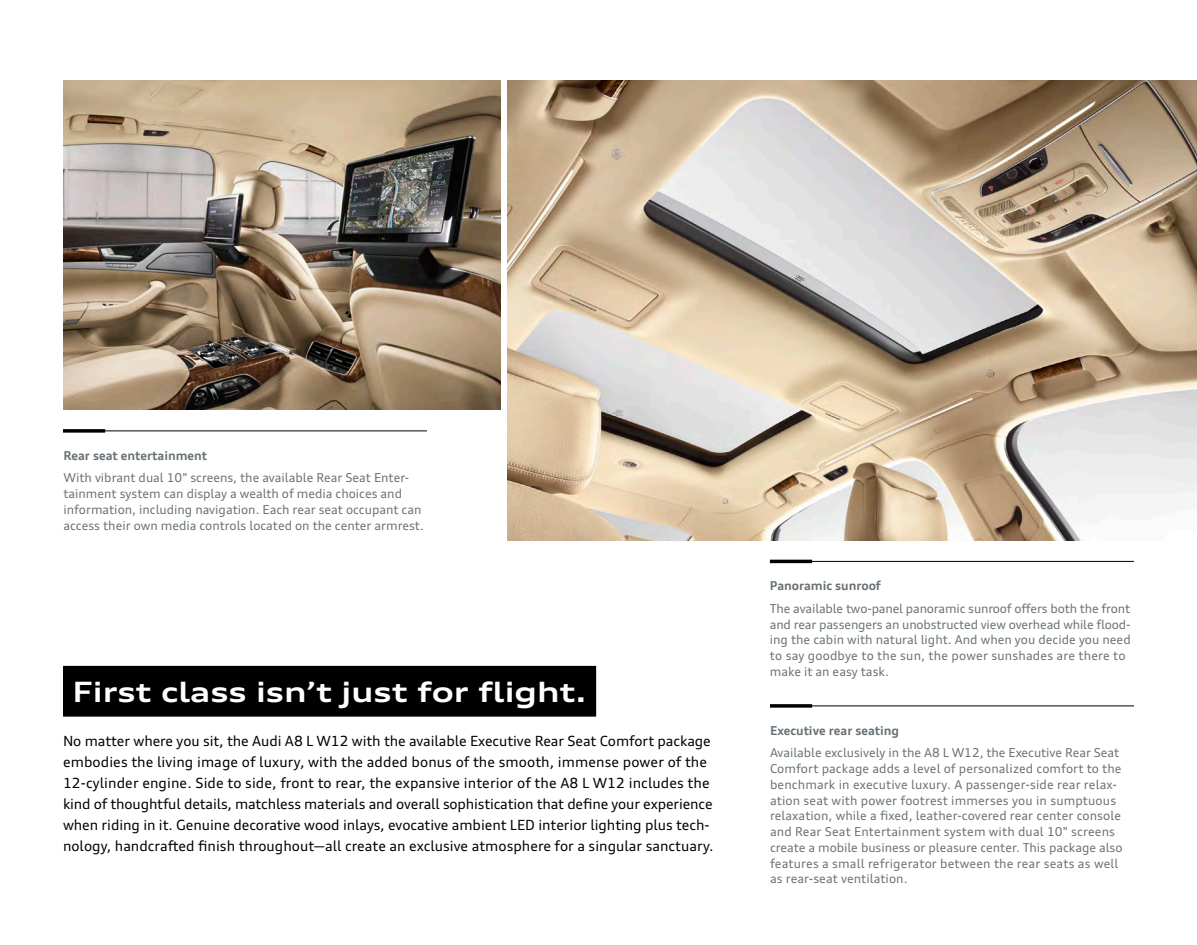
<style>
.page{position:relative;width:1197px;height:945px;background:#fff}
.page>*{position:absolute;margin:0;border:0;box-sizing:border-box;transform-origin:0 0}
.t1{font:700 expanded 28px "Audi Type";color:#fff}
.t2{font:14px/21px "Audi Type";letter-spacing:-.005em;color:#000}
.t3{font:12.25px/15.8px "Audi Type";color:#697176}
.t4{font:700 12.25px "Audi Type";color:#697176}
</style>
<div class="page">
<img style="left:508px;top:80px;width:689px;height:460px">
<img style="left:63px;top:80px;width:438px;height:330px">
<div style="left:63px;top:666px;width:533px;height:51px;background:#000"></div>
<hr style="left:63px;top:431px;width:364px;height:1px;background:#000">
<svg style="left:63px;top:429px;width:42px;height:4px"></svg>
<hr style="left:770px;top:561px;width:364px;height:1px;background:#000">
<hr style="left:770px;top:560px;width:42px;height:3px;background:#000">
<hr style="left:770px;top:706px;width:364px;height:1px;background:#000">
<svg style="left:770px;top:704px;width:42px;height:4px"></svg>
<p class="t4" style="left:63px;top:448px;width:145px">Rear seat entertainment</p>
<p class="t3" style="left:63px;top:470px;width:362px">With vibrant dual 10" screens, the available Rear Seat Enter&shy;tainment system can display a wealth of media choices and information, including navigation. Each rear seat occupant can access their own media controls located on the center armrest.</p>
<h1 class="t1" style="left:73px;top:674px;width:516px">First class isn’t just for flight.</h1>
<p class="t2" style="left:63px;top:730px;width:652px">N o matter where you sit, the Audi A8 L W12 with the available Executive Rear Seat Comfort package embodies the living image of luxury, with the added bonus of the smooth, immense power of the 12-cylinder engine. Side to side, front to rear, the expansive interior of the A8 L W12 includes the kind of thoughtful details, matchless materials and overall sophistication that define your experience when riding in it. Genuine decorative wood inlays, evocative ambient LED interior lighting plus tech&shy;nology, handcrafted finish throughout—all create an exclusive atmosphere for a singular sanctuary.</p>
<p class="t4" style="left:770px;top:578px;width:113px">Panoramic sunroof</p>
<p class="t3" style="left:770px;top:600px;width:362px">The available two-panel panoramic sunroof offers both the front and rear passengers an unobstructed view overhead while flood&shy;ing the cabin with natural light. And when you decide you need to say goodbye to the sun, the power sunshades are there to make it an easy task.</p>
<p class="t4" style="left:770px;top:723px;width:131px">Executive rear seating</p>
<p class="t3" style="left:770px;top:745px;width:354px">Available exclusively in the A8 L W12, the Executive Rear Seat Comfort package adds a level of personalized comfort to the benchmark in executive luxury. A passenger-side rear relax&shy;ation seat with power footrest immerses you in sumptuous relaxation, while a fixed, leather-covered rear center console and Rear Seat Entertainment system with dual 10" screens create a mobile business or pleasure center. This package also features a small refrigerator between the rear seats as well as rear-seat ventilation.</p>
</div>
